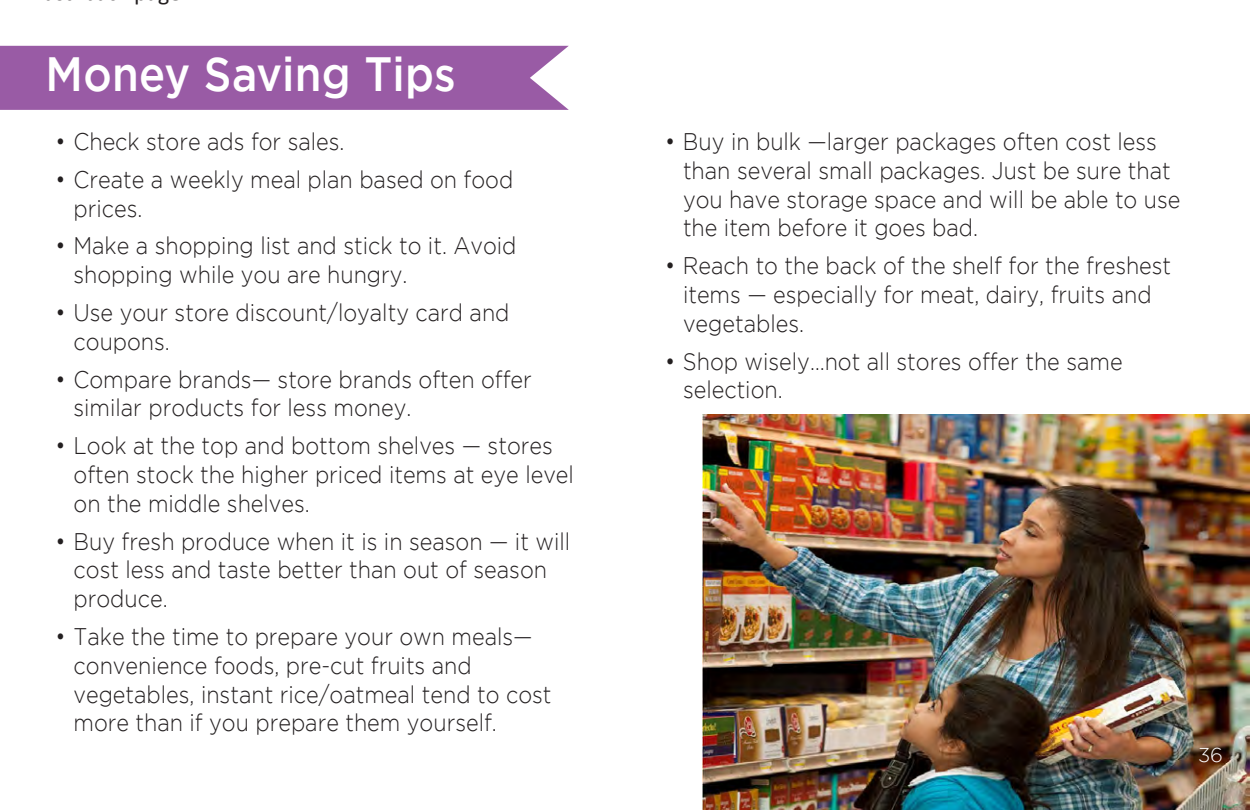
<style>
.page{position:relative;width:1260px;height:810px;background:#fff}
.page>*{position:absolute;margin:0;border:0;box-sizing:border-box;transform-origin:0 0}
.t1{font:500 48px "Gotham";letter-spacing:.005em;color:#fff;scale:.9 1}
.t2{font:300 24px/28.8px "Gotham";color:#231f20;scale:.9 1}
.t3{font:300 20px "Gotham";color:#fff}
</style>
<div class="page">
<div style="left:0;top:46px;width:569px;height:64px;background:#995ba5"></div>
<img style="left:703px;top:415px;width:546px;height:395px">
<p class="t1" style="left:45px;top:47px;width:457px">Money Saving Tips</p>
<p class="t2" style="left:56px;top:127px;width:323px">• Check store ads for sales.</p>
<p class="t2" style="left:74px;top:165px;width:490px;text-indent:-18px">• Create a weekly meal plan based on food prices.</p>
<p class="t2" style="left:74px;top:231px;width:494px;text-indent:-18px">• Make a shopping list and stick to it. Avoid shopping while you are hungry.</p>
<p class="t2" style="left:74px;top:298px;width:486px;text-indent:-18px">• Use your store discount/loyalty card and coupons.</p>
<p class="t2" style="left:74px;top:364px;width:511px;text-indent:-18px">• Compare brands— store brands often offer similar products for less money.</p>
<p class="t2" style="left:74px;top:431px;width:557px;text-indent:-18px">• Look at the top and bottom shelves — stores often stock the higher priced items at eye level on the middle shelves.</p>
<p class="t2" style="left:74px;top:526px;width:553px;text-indent:-18px">• Buy fresh produce when it is in season — it will cost less and taste better than out of season produce.</p>
<p class="t2" style="left:74px;top:622px;width:533px;text-indent:-18px">• Take the time to prepare your own meals— convenience foods, pre-cut fruits and vegetables, instant rice/oatmeal tend to cost more than if you prepare them yourself.</p>
<p class="t2" style="left:683px;top:127px;width:554px;text-indent:-18px">• Buy in bulk —larger packages often cost less than several small packages. Just be sure that you have storage space and will be able to use the item before it goes bad.</p>
<p class="t2" style="left:683px;top:251px;width:544px;text-indent:-18px">• Reach to the back of the shelf for the freshest items — especially for meat, dairy, fruits and vegetables.</p>
<p class="t2" style="left:683px;top:346px;width:490px;text-indent:-18px">• Shop wisely…not all stores offer the same selection.</p>
<p class="t3" style="left:1198px;top:744px;width:27px">36</p>
</div>
